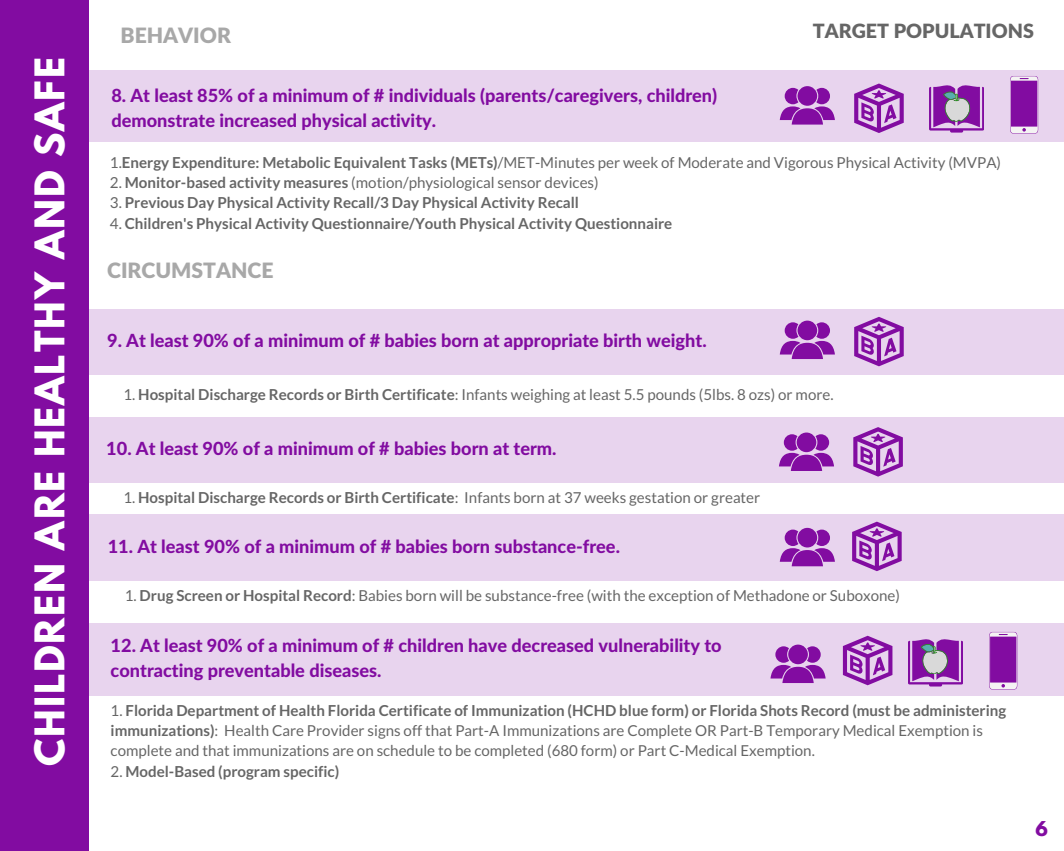
<style>
.page{position:relative;width:1064px;height:851px;background:#fff}
.page>*{position:absolute;margin:0;border:0;box-sizing:border-box;transform-origin:0 0}
.t1{font:700 36.3px "League Spartan";letter-spacing:.05em;color:#fff}
.t2{font:900 21.15px "Lato Latin";color:#a8a8a8}
.t3{font:900 19.65px "Lato Latin";color:#666}
.t4{font:800 18.15px/24.8px "Lato Latin";color:#820ca1}
.t5{font:700 18.15px "League Spartan";color:#820ca1}
.t6{font:15.15px/20.2px "Lato";color:#666}
.t7{font:700 15.15px "Lato";color:#666}
.s1{font-weight:700}
.s2{font-weight:400}
</style>
<div class="page">
<div style="left:0;top:0;width:89px;height:850px;background:#820ca1"></div>
<div style="left:85px;top:309px;width:978px;height:65px;background:#e8d4ee"></div>
<div style="left:85px;top:71px;width:978px;height:71px;background:#e8d4ee"></div>
<svg style="left:929px;top:85px;width:53px;height:48px"></svg>
<svg style="left:779px;top:88px;width:55px;height:37px"></svg>
<div style="left:797px;top:86px;width:20px;height:20px;background:#820ca1;border-radius:50%"></div>
<svg style="left:1010px;top:76px;width:27px;height:58px;background:#9839b1"></svg>
<svg style="left:779px;top:322px;width:55px;height:37px"></svg>
<div style="left:797px;top:320px;width:20px;height:20px;background:#820ca1;border-radius:50%"></div>
<div style="left:85px;top:515px;width:978px;height:65px;background:#e8d4ee"></div>
<svg style="left:779px;top:529px;width:55px;height:37px"></svg>
<div style="left:797px;top:528px;width:20px;height:19px;background:#820ca1;border-radius:50%"></div>
<svg style="left:854px;top:83px;width:49px;height:50px"></svg>
<svg style="left:854px;top:317px;width:49px;height:49px"></svg>
<svg style="left:852px;top:521px;width:49px;height:50px"></svg>
<div style="left:89px;top:623px;width:974px;height:72px;background:#e8d4ee"></div>
<svg style="left:908px;top:639px;width:53px;height:47px"></svg>
<svg style="left:989px;top:632px;width:27px;height:57px;background:#9738b0"></svg>
<svg style="left:770px;top:646px;width:55px;height:37px"></svg>
<div style="left:788px;top:644px;width:19px;height:20px;background:#820ca1;border-radius:50%"></div>
<svg style="left:842px;top:635px;width:50px;height:50px"></svg>
<div style="left:88px;top:417px;width:975px;height:65px;background:#e8d4ee"></div>
<h1 class="t1" style="left:32px;top:766px;width:710px;rotate:-90deg">CHILDREN ARE HEALTHY AND SAFE</h1>
<h2 class="t2" style="left:120px;top:26px;width:112px">BEHAVIOR</h2>
<p class="t3" style="left:812px;top:22px;width:222px">TARGET POPULATIONS</p>
<p class="t4" style="left:111px;top:84px;width:607px">8. At least 85% of a minimum of # individuals (parents/caregivers, children) demonstrate increased physical activity.</p>
<p class="t6" style="left:110px;top:152px;width:892px">1.<span class="s1">Energy Expenditure: Metabolic Equivalent Tasks (METs)</span>/MET-Minutes per week of Moderate and Vigorous Physical Activity (MVPA)</p>
<p class="t6" style="left:110px;top:172px;width:490px">2. <span class="s1">Monitor-based activity measures</span> (motion/physiological sensor devices)</p>
<p class="t7" style="left:110px;top:193px;width:470px"><span class="s2">3.</span> Previous Day Physical Activity Recall/3 Day Physical Activity Recall</p>
<p class="t7" style="left:110px;top:214px;width:563px"><span class="s2">4.</span> Children's Physical Activity Questionnaire/Youth Physical Activity Questionnaire</p>
<h2 class="t2" style="left:107px;top:261px;width:168px">CIRCUMSTANCE</h2>
<p class="t4" style="left:107px;top:329px;width:601px">9. At least 90% of a minimum of # babies born at appropriate birth weight.</p>
<p class="t6" style="left:123px;top:383px;width:711px">1. <span class="s1">Hospital Discharge Records or Birth Certificate</span>: Infants weighing at least 5.5 pounds (5lbs. 8 ozs) or more.</p>
<p class="t4" style="left:106px;top:437px;width:451px">10. At least 90% of a minimum of # babies born at term.</p>
<p class="t7" style="left:123px;top:488px;width:638px"><span class="s2">1.</span> Hospital Discharge Records or Birth Certificate<span class="s2">: Infants born at 37 weeks gestation or greater</span></p>
<p class="t4" style="left:108px;top:535px;width:513px">11. At least 90% of a minimum of # babies born substance-free.</p>
<p class="t6" style="left:125px;top:585px;width:776px">1. <span class="s1">Drug Screen or Hospital Record</span>: Babies born will be substance-free (with the exception of Methadone or Suboxone)</p>
<p class="t4" style="left:111px;top:634px;width:612px">12. At least 90% of a minimum of # children have decreased vulnerability to contracting preventable diseases.</p>
<p class="t6" style="left:111px;top:700px;width:896px">1. <span class="s1">Florida Department of Health Florida Certificate of Immunization (HCHD blue form) or Florida Shots Record (must be administering immunizations)</span>: Health Care Provider signs off that Part-A Immunizations are Complete OR Part-B Temporary Medical Exemption is complete and that immunizations are on schedule to be completed (680 form) or Part C-Medical Exemption.</p>
<p class="t7" style="left:111px;top:761px;width:230px"><span class="s2">2.</span> Model-Based (program specific)</p>
<p class="t5" style="left:1035px;top:819px;width:14px">6</p>
</div>
